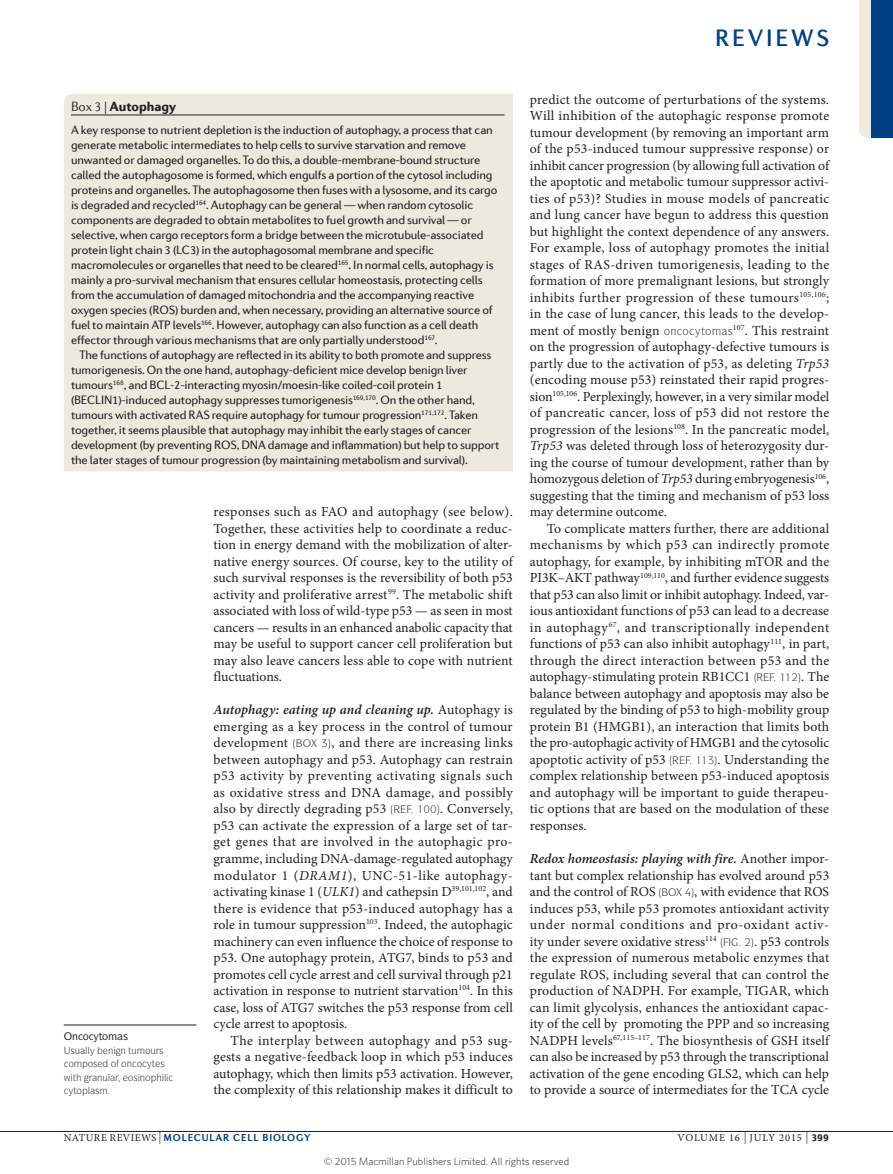
<style>
.page{position:relative;width:893px;height:1174px;background:#fff}
.page>*{position:absolute;margin:0;border:0;box-sizing:border-box;transform-origin:0 0}
.t1{font:500 24px "Diverda Sans Com";letter-spacing:.115em;color:#014081}
.bodyindent{font:13.8px/16.5px "Minion Pro";color:#231f20;text-align:justify}
.bodyfirst_inline{font:13.8px/16.5px "Minion Pro";letter-spacing:.005em;color:#231f20;text-align:justify}
.boxtitle{font:900 13.5px "Diverda Sans Com";letter-spacing:-.005em;color:#231f20}
.boxbody1{font:12.3px/15px "Diverda Sans Com";letter-spacing:-.015em;color:#231f20}
.boxbody{font:12.3px/15px "Diverda Sans Com";letter-spacing:-.015em;color:#231f20}
.t2{font:300 10.5px "Whitney";color:#231f20}
.t3{font:10.5px "Minion Pro";letter-spacing:.085em;color:#231f20}
.glossaryheadline1{font:500 10.5px "ITC Symbol Std";color:#231f20}
.t4{font:700 10.2px "Diverda Sans Com";letter-spacing:.075em;color:#014081}
.glossarybody{font:9.75px "ITC Symbol Std";color:#231f20}
.s1{font-weight:300}
.s2{font-weight:600;font-style:italic}
.s3{font-style:italic}
.s4{font-family:"Minion Pro";font-weight:400;font-size:10.5px;color:#231f20}
.s5{font-family:"Minion Pro";font-weight:400;font-size:12px;color:#231f20}
.s6{font-size:12px}
.s7{font-family:"Diverda Sans Com";font-weight:900}
</style>
<div class="page">
<hr style="left:0;top:1131px;width:893px;height:1px;background:#231f20">
<hr style="left:64px;top:1024px;width:132px;height:1px;background:#231f20">
<div style="left:64px;top:94px;width:449px;height:377px;background:#ede9de"></div>
<hr style="left:71px;top:115px;width:434px;height:1px;background:#231f20">
<svg style="left:859px;top:0;width:13px;height:138px;background:#dbdcd7"></svg>
<div style="left:872px;top:0;width:21px;height:138px;background:#014081"></div>
<h1 class="t1" style="left:715px;top:24px;width:116px">REVIEWS</h1>
<p class="boxtitle" style="left:71px;top:98px;width:107px"><span class="s1">Box 3 |</span> Autophagy</p>
<p class="boxbody1" style="left:71px;top:122px;width:428px">A key response to nutrient depletion is the induction of autophagy, a process that can generate metabolic intermediates to help cells to survive starvation and remove unwanted or damaged organelles. To do this, a double-membrane-bound structure called the autophagosome is formed, which engulfs a portion of the cytosol including proteins and organelles. The autophagosome then fuses with a lysosome, and its cargo is degraded and recycled<sup>164</sup>. Autophagy can be general — when random cytosolic components are degraded to obtain metabolites to fuel growth and survival — or selective, when cargo receptors form a bridge between the microtubule-associated protein light chain 3 (LC3) in the autophagosomal membrane and specific macromolecules or organelles that need to be cleared<sup>165</sup>. In normal cells, autophagy is mainly a pro-survival mechanism that ensures cellular homeostasis, protecting cells from the accumulation of damaged mitochondria and the accompanying reactive oxygen species (ROS) burden and, when necessary, providing an alternative source of fuel to maintain ATP levels<sup>166</sup>. However, autophagy can also function as a cell death effector through various mechanisms that are only partially understood<sup>167</sup>.</p>
<p class="boxbody" style="left:71px;top:347px;width:430px;text-indent:9px">The functions of autophagy are reflected in its ability to both promote and suppress tumorigenesis. On the one hand, autophagy-deficient mice develop benign liver tumours<sup>168</sup>, and BCL‑2‑interacting myosin/moesin-like coiled-coil protein 1 (BECLIN1)-induced autophagy suppresses tumorigenesis<sup>169,170</sup>. On the other hand, tumours with activated RAS require autophagy for tumour progression<sup>171,172</sup>. Taken together, it seems plausible that autophagy may inhibit the early stages of cancer development (by preventing ROS, DNA damage and inflammation) but help to support the later stages of tumour progression (by maintaining metabolism and survival).</p>
<p class="glossaryheadline1" style="left:72px;top:1029px;width:38px">■□ ▼□</p>
<p class="glossarybody" style="left:71px;top:1044px;width:21px">▲◆ ●●</p>
<p class="glossarybody" style="left:108px;top:1044px;width:57px">■ ■ ▼◆ □◆▲</p>
<p class="glossarybody" style="left:68px;top:1057px;width:31px">□ □▲</p>
<p class="glossarybody" style="left:111px;top:1057px;width:56px">□ □■□ ▼▲</p>
<p class="glossarybody" style="left:73px;top:1071px;width:39px">▼ ■◆●</p>
<p class="glossarybody" style="left:128px;top:1071px;width:24px">□▲ ■□</p>
<p class="glossarybody" style="left:164px;top:1071px;width:4px">●</p>
<p class="glossarybody" style="left:74px;top:1084px;width:28px">▼□●▲</p>
<p class="bodyindent" style="left:213px;top:504px;width:301px">responses such as FAO and autophagy (see below).<br>Together, these activities help to coordinate a reduc&shy;tion in energy demand with the mobilization of alter&shy;native energy sources. Of course, key to the utility of such survival responses is the reversibility of both p53 activity and proliferative arrest<sup>99</sup>. The metabolic shift associated with loss of wild-type p53 — as seen in most cancers — results in an enhanced anabolic capacity that may be useful to support cancer cell proliferation but may also leave cancers less able to cope with nutrient fluctuations.</p>
<p class="bodyfirst_inline" style="left:213px;top:702px;width:301px"><span class="s2">Autophagy: eating up and cleaning up.</span> Autophagy is emerging as a key process in the control of tumour development</p>
<p class="bodyfirst_inline" style="left:213px;top:735px;width:301px;text-indent:108px">✓ , and there are increasing links between autophagy and p53. Autophagy can restrain p53 activity by preventing activating signals such as oxidative stress and DNA damage, and possibly also by directly degrading p53</p>
<p class="bodyfirst_inline" style="left:213px;top:801px;width:301px;text-indent:227px">. Conversely, p53 can activate the expression of a large set of tar&shy;get genes that are involved in the autophagic pro&shy;gramme, including DNA-damage-regulated autophagy modulator 1 (<span class="s3">DRAM1</span>), UNC‑51‑like autophagy&shy;activating kinase 1 (<span class="s3">ULK1</span>) and cathepsin D<sup>39,101,102</sup>, and there is evidence that p53‑induced autophagy has a role in tumour suppression<sup>103</sup>. Indeed, the autophagic machinery can even influence the choice of response to p53. One autophagy protein, ATG7, binds to p53 and promotes cell cycle arrest and cell survival through p21 activation in response to nutrient starvation<sup>104</sup>. In this case, loss of ATG7 switches the p53 response from cell cycle arrest to apoptosis.</p>
<p class="bodyindent" style="left:213px;top:1032px;width:301px;text-indent:17px">The interplay between autophagy and p53 sug&shy;gests a negative-feedback loop in which p53 induces autophagy, which then limits p53 activation. However, the complexity of this relationship makes it difficult to</p>
<p class="bodyindent" style="left:530px;top:91px;width:301px">predict the outcome of perturbations of the systems.<br>Will inhibition of the autophagic response promote tumour development (by removing an important arm of the p53‑induced tumour suppressive response) or inhibit cancer progression (by allowing full activation of the apoptotic and metabolic tumour suppressor activi&shy;ties of p53)? Studies in mouse models of pancreatic and lung cancer have begun to address this question but highlight the context dependence of any answers.<br>For example, loss of autophagy promotes the initial stages of RAS-driven tumorigenesis, leading to the formation of more premalignant lesions, but strongly inhibits further progression of these tumours<sup>105,106</sup>; in the case of lung cancer, this leads to the develop&shy;ment of mostly benign □■ □ ▼□</p>
<p class="bodyindent" style="left:530px;top:322px;width:301px;text-indent:198px">▲<sup>107</sup>. This restraint on the progression of autophagy-defective tumours is partly due to the activation of p53, as deleting <span class="s3">Trp53 </span>(encoding mouse p53) reinstated their rapid progres&shy;sion<sup>105,106</sup>. Perplexingly, however, in a very similar model of pancreatic cancer, loss of p53 did not restore the progression of the lesions<sup>108</sup>. In the pancreatic model, <span class="s3">Trp53</span> was deleted through loss of heterozygosity dur&shy;ing the course of tumour development, rather than by homozygous deletion of <span class="s3">Trp53</span> during embryogenesis<sup>106</sup>, suggesting that the timing and mechanism of p53 loss may determine outcome.</p>
<p class="bodyindent" style="left:530px;top:520px;width:301px;text-indent:17px">To complicate matters further, there are additional mechanisms by which p53 can indirectly promote autophagy, for example, by inhibiting mTOR and the PI3K–AKT pathway<sup>109,110</sup>, and further evidence suggests that p53 can also limit or inhibit autophagy. Indeed, var&shy;ious antioxidant functions of p53 can lead to a decrease in autophagy<sup>67</sup>, and transcriptionally independent functions of p53 can also inhibit autophagy<sup>111</sup>, in part, through the direct interaction between p53 and the autophagy-stimulating protein RB1CC1</p>
<p class="bodyindent" style="left:530px;top:669px;width:301px;text-indent:271px">. The balance between autophagy and apoptosis may also be regulated by the binding of p53 to high-mobility group protein B1 (HMGB1), an interaction that limits both the pro-autophagic activity of HMGB1 and the cytosolic apoptotic activity of p53</p>
<p class="bodyindent" style="left:530px;top:751px;width:301px;text-indent:178px">✓ . Understanding the complex relationship between p53‑induced apoptosis and autophagy will be important to guide therapeu&shy;tic options that are based on the modulation of these responses.</p>
<p class="bodyfirst_inline" style="left:530px;top:850px;width:301px"><span class="s2">Redox homeostasis: playing with fire.</span> Another impor&shy;tant but complex relationship has evolved around p53 and the control of ROS</p>
<p class="bodyfirst_inline" style="left:530px;top:883px;width:301px;text-indent:155px">✔ , with evidence that ROS induces p53, while p53 promotes antioxidant activity under normal conditions and pro-oxidant activ&shy;ity under severe oxidative stress<sup>114</sup></p>
<p class="bodyfirst_inline" style="left:530px;top:933px;width:301px;text-indent:224px">. p53 controls the expression of numerous metabolic enzymes that regulate ROS, including several that can control the production of NADPH. For example, TIGAR, which can limit glycolysis, enhances the antioxidant capac&shy;ity of the cell by promoting the PPP and so increasing NADPH levels<sup>67,115–117</sup>. The biosynthesis of GSH itself can also be increased by p53 through the transcriptional activation of the gene encoding GLS2, which can help to provide a source of intermediates for the TCA cycle</p>
<p class="t4" style="left:64px;top:1131px;width:248px"><span class="s4">NATURE REVIEWS</span> <span class="s5">|</span> MOLECULAR CELL BIOLOGY</p>
<p class="t3" style="left:678px;top:1130px;width:153px">VOLUME 16 <span class="s6">|</span> JULY 2015 <span class="s6">|</span> <span class="s7">399</span></p>
<p class="t2" style="left:324px;top:1154px;width:247px">© 2015 Macmillan Publishers Limited. All rights reserved</p>
</div>
